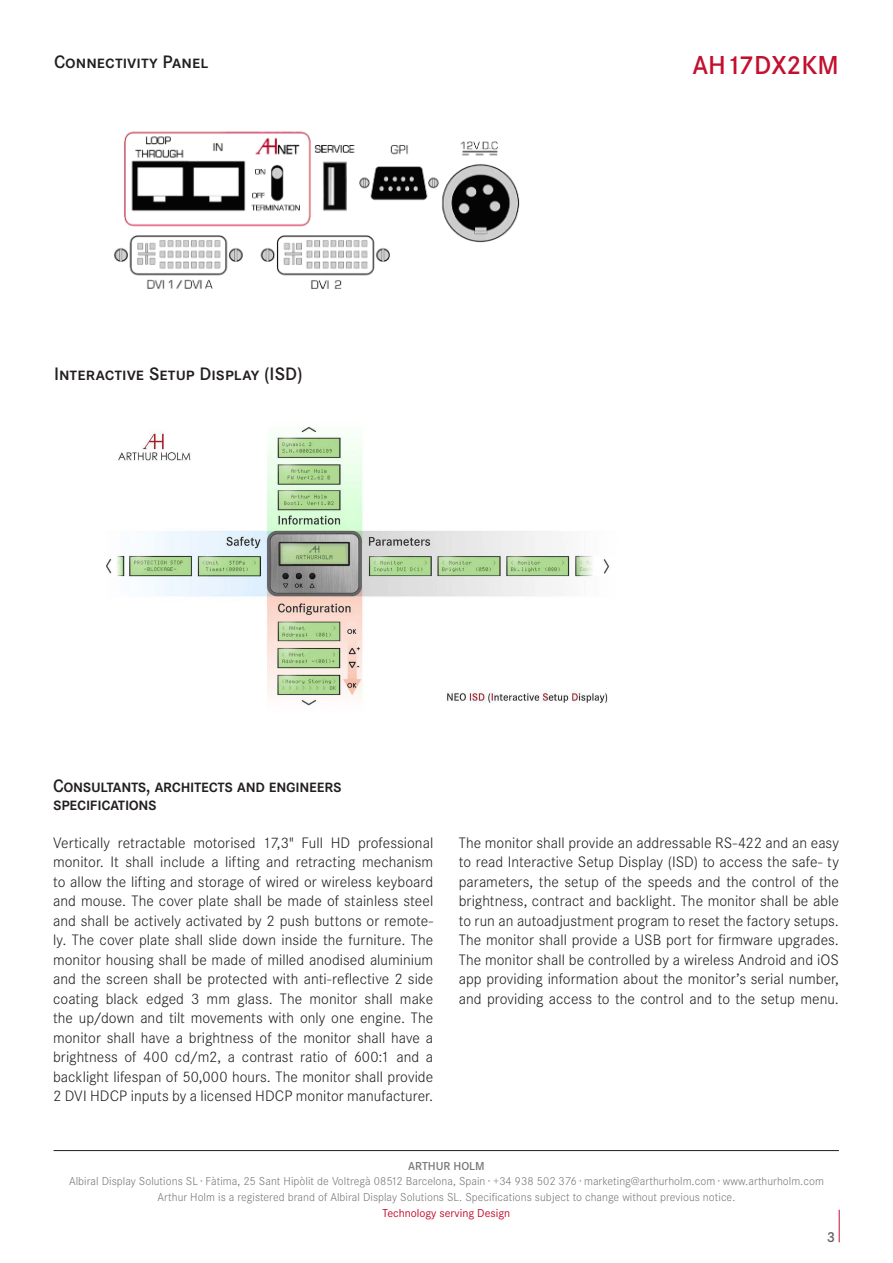
<style>
.page{position:relative;width:893px;height:1263px;background:#fff}
.page>*{position:absolute;margin:0;border:0;box-sizing:border-box;transform-origin:0 0}
.t1{font:600 27px "Corporate S";color:#c3102f}
.t2{font:600 18.75px "Corporate SSC";letter-spacing:-.02em;color:#231f20;scale:.95 1}
.t3{font:600 18.75px "Corporate SSC";color:#231f20}
.t4{font:300 15.75px/19.5px "Corporate S";letter-spacing:.005em;color:#231f20;text-align:justify}
.t5{font:600 15px "Corporate S";color:#636366}
.t6{font:300 12px "Corporate S";letter-spacing:.005em;color:#76787b}
.t7{font:12px "Corporate S";color:#c3102f}
.t8{font:600 12px "Corporate S";color:#76787b}
</style>
<div class="page">
<hr style="left:839px;top:1210px;width:1px;height:32px;background:#c3102f">
<hr style="left:54px;top:1150px;width:785px;height:1px;background:#231f20">
<img style="left:106px;top:426px;width:504px;height:280px">
<img style="left:114px;top:131px;width:406px;height:158px">
<p class="t3" style="left:54px;top:51px;width:156px">Connectivity Panel</p>
<p class="t3" style="left:54px;top:363px;width:250px">Interactive Setup Display (ISD)</p>
<p class="t1" style="left:692px;top:49px;width:148px">AH17DX2KM</p>
<p class="t2" style="left:53px;top:775px;width:305px">Consultants, architects and engineers</p>
<p class="t2" style="left:53px;top:793px;width:111px">specifications</p>
<p class="t4" style="left:53px;top:833px;width:382px">Vertically retractable motorised 17,3" Full HD professional monitor. It shall include a lifting and retracting mechanism to allow the lifting and storage of wired or wireless keyboard and mouse. The cover plate shall be made of stainless steel and shall be actively activated by 2 push buttons or remote&shy;ly. The cover plate shall slide down inside the furniture. The monitor housing shall be made of milled anodised aluminium and the screen shall be protected with anti-reflective 2 side coating black edged 3 mm glass. The monitor shall make the up/down and tilt movements with only one engine. The monitor shall have a brightness of the monitor shall have a brightness of 400 cd/m2, a contrast ratio of 600:1 and a backlight lifespan of 50,000 hours. The monitor shall provide 2 DVI HDCP inputs by a licensed HDCP monitor manufacturer.</p>
<p class="t4" style="left:459px;top:833px;width:382px">The monitor shall provide an addressable RS-422 and an easy to read Interactive Setup Display (ISD) to access the safe- ty parameters, the setup of the speeds and the control of the brightness, contract and backlight. The monitor shall be able to run an autoadjustment program to reset the factory setups.<br>The monitor shall provide a USB port for firmware upgrades.<br>The monitor shall be controlled by a wireless Android and iOS app providing information about the monitor’s serial number, and providing access to the control and to the setup menu.</p>
<p class="t8" style="left:408px;top:1159px;width:78px">ARTHUR HOLM</p>
<p class="t6" style="left:69px;top:1175px;width:756px">Albiral Display Solutions SL · Fàtima, 25 Sant Hipòlit de Voltregà 08512 Barcelona, Spain · +34 938 502 376 · marketing@arthurholm.com · www.arthurholm.com</p>
<p class="t6" style="left:157px;top:1191px;width:579px">Arthur Holm is a registered brand of Albiral Display Solutions SL. Specifications subject to change without previous notice.</p>
<p class="t7" style="left:383px;top:1206px;width:129px">Technology serving Design</p>
<p class="t5" style="left:827px;top:1229px;width:10px">3</p>
</div>
